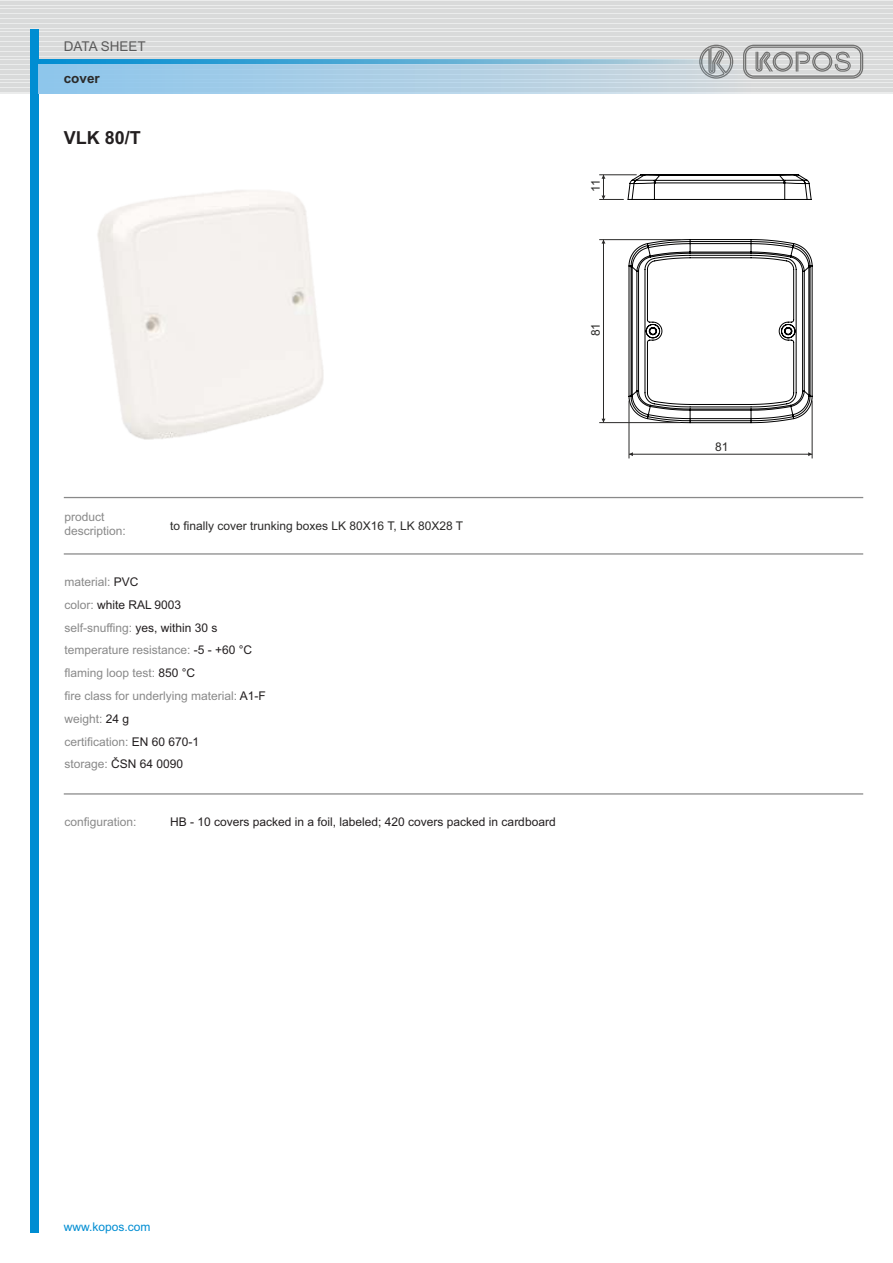
<style>
.page{position:relative;width:893px;height:1263px;background:#fff}
.page>*{position:absolute;margin:0;border:0;box-sizing:border-box;transform-origin:0 0}
.t1{font:700 18px "Arial";color:#231f20}
.t2{font:13.5px "Arial";color:#5b5b5b}
.t3{font:700 13.5px "Arial";color:#2b2a29}
.t4{font:12px/22.8px "Arial";color:#898989}
.t5{font:12px "Arial";color:#231f20}
.t6{font:12px "Arial";color:#2b2a29}
.t7{font:12px "Arial";color:#008dd2}
.s1{color:#231f20}
</style>
<div class="page">
<div style="left:0;top:0;width:893px;height:94px;background:linear-gradient(to right,#e0e2e2,#dfe0e0)"></div>
<hr style="left:0;top:1px;width:893px;height:2px;background:#d9dada">
<hr style="left:0;top:4px;width:893px;height:1px;background:#d9dada">
<hr style="left:0;top:6px;width:893px;height:2px;background:#d9dada">
<hr style="left:0;top:9px;width:893px;height:1px;background:#d9dada">
<hr style="left:0;top:11px;width:893px;height:2px;background:#d9dada">
<hr style="left:0;top:14px;width:893px;height:1px;background:#d9dada">
<hr style="left:0;top:17px;width:893px;height:1px;background:#d9dada">
<hr style="left:0;top:19px;width:893px;height:1px;background:#d9dada">
<hr style="left:0;top:22px;width:893px;height:1px;background:#d9dada">
<hr style="left:0;top:24px;width:893px;height:2px;background:#d9dada">
<hr style="left:0;top:27px;width:893px;height:1px;background:#d9dada">
<hr style="left:0;top:29px;width:893px;height:2px;background:#d9dada">
<hr style="left:0;top:32px;width:893px;height:1px;background:#d9dada">
<hr style="left:0;top:34px;width:893px;height:2px;background:#d9dada">
<hr style="left:0;top:37px;width:893px;height:1px;background:#d9dada">
<hr style="left:0;top:40px;width:893px;height:1px;background:#d9dada">
<hr style="left:0;top:42px;width:893px;height:1px;background:#d9dada">
<hr style="left:0;top:45px;width:893px;height:1px;background:#d9dada">
<hr style="left:0;top:47px;width:893px;height:1px;background:#d9dada">
<hr style="left:0;top:50px;width:893px;height:1px;background:#d9dada">
<hr style="left:0;top:52px;width:893px;height:2px;background:#d9dada">
<hr style="left:0;top:55px;width:893px;height:1px;background:#d9dada">
<hr style="left:0;top:57px;width:893px;height:2px;background:#d9dada">
<hr style="left:0;top:60px;width:893px;height:1px;background:#d9dada">
<hr style="left:0;top:63px;width:893px;height:1px;background:#d9dada">
<hr style="left:0;top:65px;width:893px;height:1px;background:#d9dada">
<hr style="left:0;top:68px;width:893px;height:1px;background:#d9dada">
<hr style="left:0;top:70px;width:893px;height:1px;background:#d9dada">
<hr style="left:0;top:73px;width:893px;height:1px;background:#d9dada">
<hr style="left:0;top:75px;width:893px;height:2px;background:#d9dada">
<hr style="left:0;top:78px;width:893px;height:1px;background:#d9dada">
<hr style="left:0;top:80px;width:893px;height:2px;background:#d9dada">
<hr style="left:0;top:83px;width:893px;height:1px;background:#d9dada">
<hr style="left:0;top:85px;width:893px;height:2px;background:#d9dada">
<hr style="left:0;top:88px;width:893px;height:1px;background:#d9dada">
<hr style="left:0;top:91px;width:893px;height:1px;background:#d9dada">
<svg style="left:743px;top:45px;width:120px;height:15px"></svg>
<svg style="left:699px;top:45px;width:34px;height:15px"></svg>
<div style="left:30px;top:30px;width:8px;height:1203px;background:#008dd2"></div>
<svg style="left:38px;top:60px;width:825px;height:4px;background:#68adcf"></svg>
<svg style="left:38px;top:64px;width:825px;height:30px;background:#b2cfe1"></svg>
<hr style="left:64px;top:793px;width:799px;height:1px;background:#898989">
<hr style="left:64px;top:553px;width:799px;height:2px;background:#898989">
<hr style="left:64px;top:497px;width:799px;height:1px;background:#898989">
<img style="left:97px;top:190px;width:227px;height:250px">
<svg style="left:628px;top:239px;width:185px;height:185px"></svg>
<hr style="left:812px;top:400px;width:1px;height:58px;background:#2b2a29">
<hr style="left:629px;top:400px;width:1px;height:58px;background:#2b2a29">
<hr style="left:629px;top:454px;width:183px;height:1px;background:#2b2a29">
<svg style="left:808px;top:452px;width:4px;height:4px"></svg>
<hr style="left:599px;top:422px;width:81px;height:1px;background:#2b2a29">
<hr style="left:599px;top:239px;width:81px;height:1px;background:#2b2a29">
<hr style="left:603px;top:240px;width:1px;height:183px;background:#2b2a29">
<svg style="left:599px;top:174px;width:213px;height:26px"></svg>
<p class="t2" style="left:64px;top:41px;width:84px">DATA SHEET</p>
<p class="t3" style="left:64px;top:73px;width:38px">cover</p>
<h1 class="t1" style="left:64px;top:131px;width:79px">VLK 80/T</h1>
<p class="t6" style="left:591px;top:192px;width:14px;rotate:-90deg">11</p>
<p class="t6" style="left:591px;top:336px;width:15px;rotate:-90deg">81</p>
<p class="t4" style="left:64px;top:511px;width:63px;line-height:13.4px">product description:</p>
<p class="t6" style="left:170px;top:521px;width:295px">to finally cover trunking boxes LK 80X16 T, LK 80X28 T</p>
<p class="t4" style="left:64px;top:572px;width:203px">material: <span class="s1">PVC<br></span>color: <span class="s1">white RAL 9003<br></span>self-snuffing: <span class="s1">yes, within 30 s </span>temperature resistance: <span class="s1">-5 - +60 °C </span>flaming loop test: <span class="s1">850 °C<br></span>fire class for underlying material: <span class="s1">A1-F </span>weight: <span class="s1">24 g<br></span>certification: <span class="s1">EN 60 670-1<br></span>storage: <span class="s1">ČSN 64 0090</span></p>
<p class="t4" style="left:64px;top:811px;width:74px">configuration:</p>
<p class="t5" style="left:170px;top:817px;width:387px">HB - 10 covers packed in a foil, labeled; 420 covers packed in cardboard</p>
<p class="t6" style="left:715px;top:442px;width:15px">81</p>
<p class="t7" style="left:64px;top:1222px;width:88px">www.kopos.com</p>
</div>
